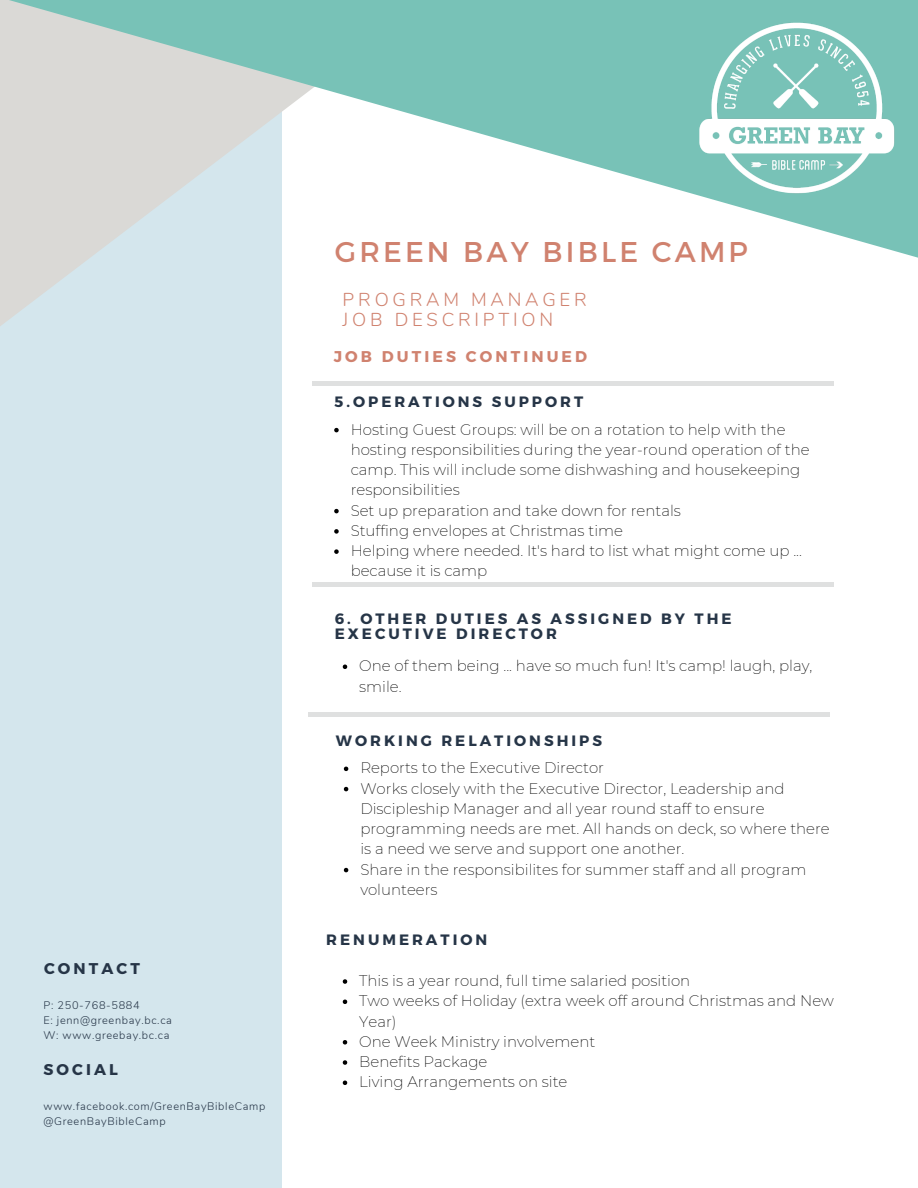
<style>
.page{position:relative;width:918px;height:1188px;background:#fff}
.page>*{position:absolute;margin:0;border:0;box-sizing:border-box;transform-origin:0 0}
.t1{font:28.5px "Montserrat";letter-spacing:.11em;color:#d0826f}
.t2{font:300 18.75px "Nunito";letter-spacing:.2em;color:#d0826f}
.t3{font:700 15.6px "Montserrat";letter-spacing:.2em;color:#d0826f}
.t4{font:700 15.6px "Montserrat";letter-spacing:.2em;color:#263547}
.t5{font:200 15px/20.2px "Montserrat";color:#000}
.t6{font:700 15px/15.8px "Montserrat";letter-spacing:.2em;color:#263547}
.t7{font:300 10.95px "Nunito";letter-spacing:.06em;color:#263547}
</style>
<div class="page">
<div style="left:0;top:0;width:282px;height:1188px;background:#d4e6ed"></div>
<hr style="left:312px;top:382px;width:521px;height:4px;background:#dfe0e0">
<svg style="left:0;top:292px;width:392px;height:90px"></svg>
<svg style="left:0;top:0;width:918px;height:292px"></svg>
<img style="left:695px;top:20px;width:204px;height:178px">
<svg style="left:334px;top:428px;width:5px;height:4px"></svg>
<svg style="left:334px;top:509px;width:5px;height:4px"></svg>
<svg style="left:334px;top:529px;width:5px;height:5px"></svg>
<svg style="left:334px;top:549px;width:5px;height:5px"></svg>
<hr style="left:312px;top:582px;width:521px;height:4px;background:#dfe0e0">
<svg style="left:343px;top:665px;width:4px;height:4px"></svg>
<hr style="left:308px;top:713px;width:522px;height:4px;background:#dfe0e0">
<svg style="left:344px;top:767px;width:4px;height:4px"></svg>
<svg style="left:344px;top:787px;width:4px;height:4px"></svg>
<svg style="left:344px;top:868px;width:4px;height:4px"></svg>
<svg style="left:343px;top:979px;width:4px;height:5px"></svg>
<svg style="left:343px;top:1000px;width:4px;height:4px"></svg>
<svg style="left:343px;top:1040px;width:4px;height:5px"></svg>
<svg style="left:343px;top:1060px;width:4px;height:5px"></svg>
<svg style="left:343px;top:1081px;width:4px;height:4px"></svg>
<p class="t4" style="left:44px;top:958px;width:97px">CONTACT</p>
<p class="t7" style="left:43px;top:998px;width:98px">P: 250-768-5884</p>
<p class="t7" style="left:43px;top:1013px;width:130px">E: jenn@greenbay.bc.ca</p>
<p class="t7" style="left:43px;top:1028px;width:127px">W: www.greebay.bc.ca</p>
<p class="t4" style="left:43px;top:1060px;width:76px">SOCIAL</p>
<p class="t7" style="left:44px;top:1099px;width:223px">www.facebook.com/GreenBayBibleCamp</p>
<p class="t7" style="left:44px;top:1114px;width:124px">@GreenBayBibleCamp</p>
<p class="t1" style="left:335px;top:233px;width:415px">GREEN BAY BIBLE CAMP</p>
<p class="t2" style="left:343px;top:287px;width:246px">PROGRAM MANAGER</p>
<p class="t2" style="left:343px;top:307px;width:212px">JOB DESCRIPTION</p>
<p class="t3" style="left:334px;top:347px;width:255px">JOB DUTIES CONTINUED</p>
<p class="t6" style="left:335px;top:393px;width:250px">5.OPERATIONS SUPPORT</p>
<p class="t5" style="left:351px;top:419px;width:460px">Hosting Guest Groups: will be on a rotation to help with the hosting responsibilities during the year-round operation of the camp. This will include some dishwashing and housekeeping responsibilities</p>
<p class="t5" style="left:351px;top:500px;width:332px">Set up preparation and take down for rentals</p>
<p class="t5" style="left:351px;top:520px;width:274px">Stuffing envelopes at Christmas time</p>
<p class="t5" style="left:351px;top:541px;width:453px">Helping where needed. It's hard to list what might come up ... because it is camp</p>
<p class="t6" style="left:335px;top:610px;width:398px">6. OTHER DUTIES AS ASSIGNED BY THE<br>EXECUTIVE DIRECTOR</p>
<p class="t5" style="left:359px;top:656px;width:455px">One of them being ... have so much fun! It's camp! laugh, play, smile.</p>
<p class="t6" style="left:336px;top:732px;width:268px">WORKING RELATIONSHIPS</p>
<p class="t5" style="left:360px;top:758px;width:245px">Reports to the Executive Director</p>
<p class="t5" style="left:360px;top:778px;width:471px">Works closely with the Executive Director, Leadership and Discipleship Manager and all year round staff to ensure programming needs are met. All hands on deck, so where there is a need we serve and support one another.</p>
<p class="t5" style="left:360px;top:859px;width:448px">Share in the responsibilites for summer staff and all program volunteers</p>
<p class="t6" style="left:326px;top:931px;width:163px">RENUMERATION</p>
<p class="t5" style="left:359px;top:971px;width:333px">This is a year round, full time salaried position</p>
<p class="t5" style="left:359px;top:991px;width:476px">Two weeks of Holiday (extra week off around Christmas and New<br>Year)</p>
<p class="t5" style="left:359px;top:1031px;width:238px">One Week Ministry involvement</p>
<p class="t5" style="left:359px;top:1052px;width:130px">Benefits Package</p>
<p class="t5" style="left:359px;top:1072px;width:210px">Living Arrangements on site</p>
</div>
